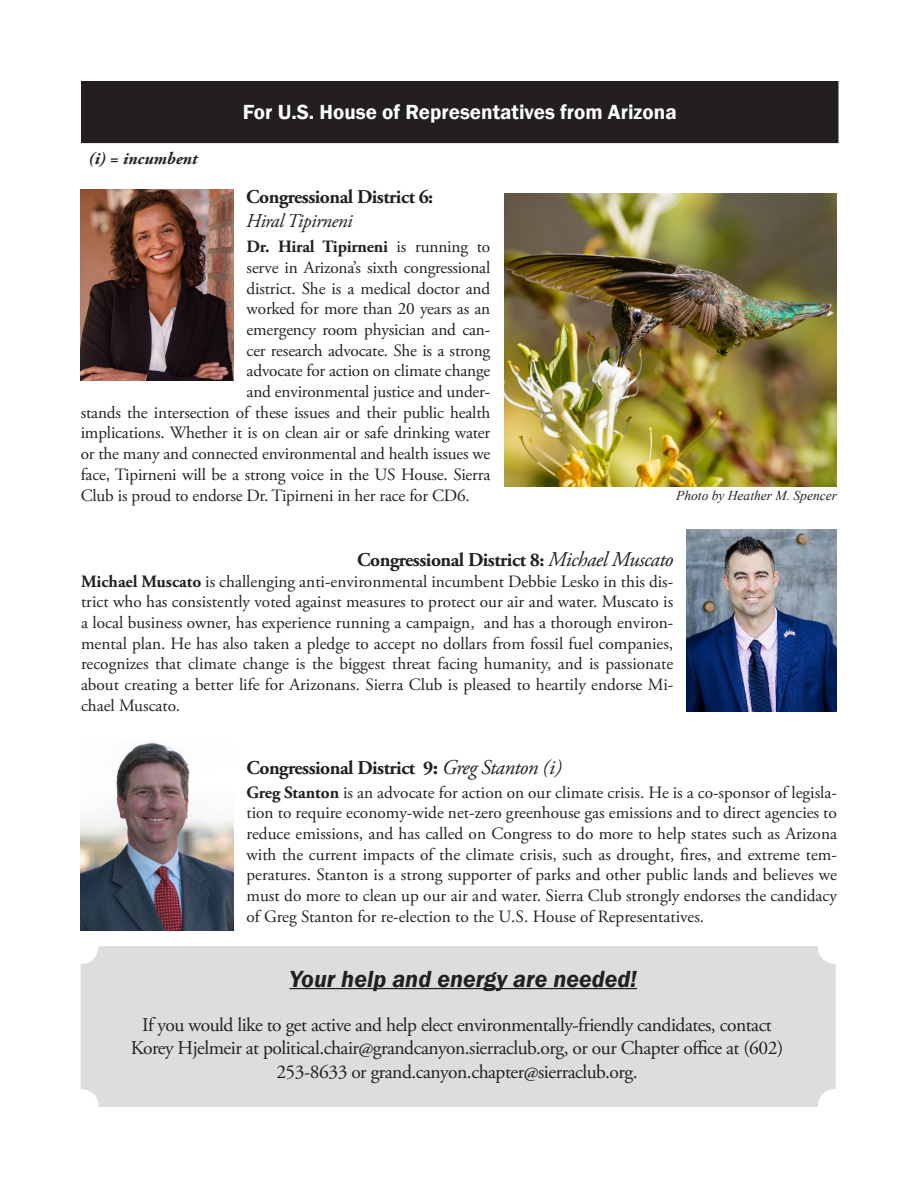
<style>
.page{position:relative;width:918px;height:1188px;background:#fff}
.page>*{position:absolute;margin:0;border:0;box-sizing:border-box;transform-origin:0 0}
.t1{font:italic 600 24px "Franklin Gothic";color:#231f20}
.t2{font:600 21px "Franklin Gothic";color:#fff}
.t3{font:19.5px/23.4px "Adobe Garamond Pro";letter-spacing:-.025em;color:#231f20;text-align:center}
.t4{font:700 19.5px "Adobe Garamond Pro";letter-spacing:-.025em;color:#231f20}
.t5{font:italic 19.5px "Adobe Garamond Pro";letter-spacing:-.025em;color:#231f20}
.t6{font:17.25px/20.7px "Adobe Garamond Pro";letter-spacing:-.01em;color:#231f20;text-align:justify}
.t7{font:700 17.25px "Adobe Garamond Pro";letter-spacing:-.01em;color:#231f20}
.t8{font:italic 700 17.25px "Adobe Garamond Pro";color:#231f20}
.t9{font:italic 13.5px "Times New Roman";color:#231f20}
.s1{font-weight:400}
.s2{font-weight:400;font-style:italic;font-size:21px}
.s3{font-weight:700}
.s4{font-size:21px}
</style>
<div class="page">
<img style="left:81px;top:742px;width:152px;height:188px">
<img style="left:687px;top:530px;width:150px;height:182px">
<div style="left:82px;top:82px;width:756px;height:60px;background:#231f20"></div>
<div style="left:81px;top:81px;width:757px;height:62px;border:2px solid #231f20"></div>
<div style="left:81px;top:946px;width:755px;height:161px;background:#dcdddf;border-radius:18px"></div>
<hr style="left:290px;top:988px;width:347px;height:1px;background:#231f20">
<img style="left:81px;top:189px;width:152px;height:192px">
<img style="left:504px;top:194px;width:333px;height:292px">
<p class="t8" style="left:89px;top:148px;width:110px">(i) = incumbent</p>
<p class="t2" style="left:243px;top:99px;width:435px">For U.S. House of Representatives from Arizona</p>
<p class="t4" style="left:246px;top:186px;width:189px">Congressional District 6:</p>
<p class="t5" style="left:246px;top:209px;width:108px">Hiral Tipirneni</p>
<p class="t7" style="left:247px;top:237px;width:245px">Dr. Hiral Tipirneni <span class="s1">is running to</span></p>
<p class="t6" style="left:247px;top:258px;width:245px">serve in Arizona’s sixth congressional</p>
<p class="t6" style="left:247px;top:278px;width:245px">district. She is a medical doctor and</p>
<p class="t6" style="left:247px;top:299px;width:245px">worked for more than 20 years as an</p>
<p class="t6" style="left:247px;top:320px;width:245px">emergency room physician and can-</p>
<p class="t6" style="left:247px;top:340px;width:245px">cer research advocate. She is a strong</p>
<p class="t6" style="left:247px;top:361px;width:245px">advocate for action on climate change</p>
<p class="t6" style="left:247px;top:382px;width:245px">and environmental justice and under-</p>
<p class="t6" style="left:81px;top:403px;width:411px">stands the intersection of these issues and their public health</p>
<p class="t6" style="left:81px;top:423px;width:411px">implications. Whether it is on clean air or safe drinking water</p>
<p class="t6" style="left:81px;top:444px;width:411px">or the many and connected environmental and health issues we</p>
<p class="t6" style="left:81px;top:465px;width:411px">face, Tipirneni will be a strong voice in the US House. Sierra</p>
<p class="t6" style="left:81px;top:485px;width:391px">Club is proud to endorse Dr. Tipirneni in her race for CD6.</p>
<p class="t9" style="left:676px;top:486px;width:162px">Photo by Heather M. Spencer</p>
<p class="t4" style="left:357px;top:548px;width:318px">Congressional District 8: <span class="s2">Michael Muscato</span></p>
<p class="t6" style="left:81px;top:571px;width:594px"><span class="s3">Michael Muscato</span> is challenging anti-environmental incumbent Debbie Lesko in this dis&shy;trict who has consistently voted against measures to protect our air and water. Muscato is a local business owner, has experience running a campaign, and has a thorough environ&shy;mental plan. He has also taken a pledge to accept no dollars from fossil fuel companies, recognizes that climate change is the biggest threat facing humanity, and is passionate about creating a better life for Arizonans. Sierra Club is pleased to heartily endorse Mi&shy;chael Muscato.</p>
<p class="t4" style="left:247px;top:756px;width:317px">Congressional District 9<span class="s4">:</span> <span class="s2">Greg Stanton (i)</span></p>
<p class="t6" style="left:247px;top:782px;width:592px"><span class="s3">Greg Stanton</span> is an advocate for action on our climate crisis. He is a co-sponsor of legisla&shy;tion to require economy-wide net-zero greenhouse gas emissions and to direct agencies to reduce emissions, and has called on Congress to do more to help states such as Arizona with the current impacts of the climate crisis, such as drought, fires, and extreme tem&shy;peratures. Stanton is a strong supporter of parks and other public lands and believes we must do more to clean up our air and water. Sierra Club strongly endorses the candidacy of Greg Stanton for re-election to the U.S. House of Representatives.</p>
<p class="t1" style="left:290px;top:963px;width:349px">Your help and energy are needed!</p>
<p class="t3" style="left:131px;top:1014px;width:654px">If you would like to get active and help elect environmentally-friendly candidates, contact<br>Korey Hjelmeir at political.chair@grandcanyon.sierraclub.org, or our Chapter office at (602)<br>253-8633 or grand.canyon.chapter@sierraclub.org.</p>
</div>
